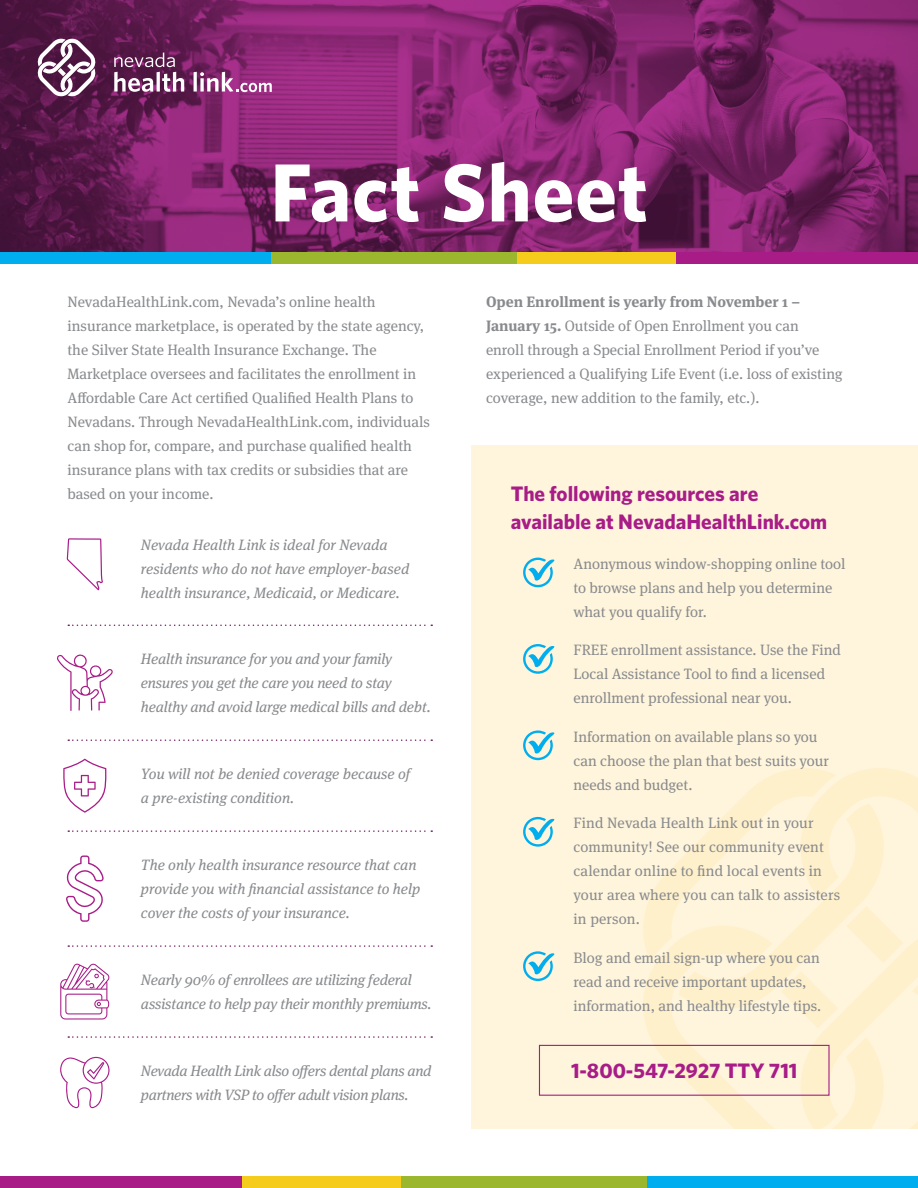
<style>
.page{position:relative;width:918px;height:1188px;background:#fff}
.page>*{position:absolute;margin:0;border:0;box-sizing:border-box;transform-origin:0 0}
.t1{font:700 82.5px "Whitney";letter-spacing:.01em;color:#fff}
.Big_Body{font:700 21px/28.5px "Whitney";color:#a81c88}
.Body{font:15px/24px "Meta Serif Pro";color:#888a8d}
.Body-2{font:italic 15px/24px "Meta Serif Pro";letter-spacing:-.01em;color:#888a8d}
.s1{font-weight:700}
</style>
<div class="page">
<svg style="left:0;top:0;width:918px;height:253px;background:#7c2368"></svg>
<div style="left:472px;top:445px;width:446px;height:685px;background:#fff5dc"></div>
<svg style="left:642px;top:768px;width:276px;height:362px"></svg>
<svg style="left:68px;top:625px;width:364px;height:1px"></svg>
<svg style="left:68px;top:739px;width:364px;height:2px"></svg>
<svg style="left:68px;top:830px;width:364px;height:2px"></svg>
<svg style="left:68px;top:945px;width:364px;height:2px"></svg>
<svg style="left:68px;top:1036px;width:364px;height:2px"></svg>
<div style="left:671px;top:253px;width:247px;height:11px;background:#a81c88"></div>
<div style="left:503px;top:253px;width:173px;height:11px;background:#f6cc1c"></div>
<div style="left:233px;top:253px;width:284px;height:11px;background:#9ab72d"></div>
<div style="left:0;top:253px;width:270px;height:11px;background:#00aeef"></div>
<svg style="left:523px;top:558px;width:32px;height:29px"></svg>
<svg style="left:523px;top:644px;width:32px;height:30px"></svg>
<svg style="left:523px;top:730px;width:32px;height:30px"></svg>
<svg style="left:523px;top:817px;width:32px;height:30px"></svg>
<svg style="left:523px;top:951px;width:32px;height:30px"></svg>
<div style="left:0;top:1177px;width:247px;height:11px;background:#a81c88"></div>
<div style="left:242px;top:1177px;width:173px;height:11px;background:#f6cc1c"></div>
<div style="left:401px;top:1177px;width:284px;height:11px;background:#9ab72d"></div>
<div style="left:648px;top:1177px;width:270px;height:11px;background:#00aeef"></div>
<svg style="left:67px;top:538px;width:36px;height:52px"></svg>
<svg style="left:57px;top:654px;width:56px;height:57px"></svg>
<svg style="left:60px;top:1056px;width:50px;height:52px"></svg>
<svg style="left:60px;top:963px;width:50px;height:57px"></svg>
<svg style="left:66px;top:856px;width:38px;height:66px"></svg>
<svg style="left:63px;top:759px;width:43px;height:54px"></svg>
<div style="left:539px;top:1045px;width:291px;height:51px;border:1px solid #a81c88"></div>
<svg style="left:194px;top:72px;width:78px;height:20px"></svg>
<svg style="left:114px;top:52px;width:70px;height:40px"></svg>
<svg style="left:38px;top:39px;width:58px;height:57px"></svg>
<p class="t1" style="left:270px;top:137px;width:379px">Fact Sheet</p>
<p class="Body" style="left:68px;top:289px;width:364px">NevadaHealthLink.com, Nevada’s online health insurance marketplace, is operated by the state agency, the Silver State Health Insurance Exchange. The Marketplace oversees and facilitates the enrollment in Affordable Care Act certified Qualified Health Plans to Nevadans. Through NevadaHealthLink.com, individuals can shop for, compare, and purchase qualified health insurance plans with tax credits or subsidies that are based on your income.</p>
<p class="Body" style="left:486px;top:289px;width:358px"><span class="s1">Open Enrollment is yearly from November 1 – January 15.</span> Outside of Open Enrollment you can<br>enroll through a Special Enrollment Period if you’ve experienced a Qualifying Life Event (i.e. loss of existing coverage, new addition to the family, etc.).</p>
<p class="Big_Body" style="left:511px;top:479px;width:318px">The following resources are available at NevadaHealthLink.com</p>
<p class="Body-2" style="left:141px;top:532px;width:270px">Nevada Health Link is ideal for Nevada residents who do not have employer-based health insurance, Medicaid, or Medicare.</p>
<p class="Body-2" style="left:141px;top:646px;width:291px">Health insurance for you and your family ensures you get the care you need to stay healthy and avoid large medical bills and debt.</p>
<p class="Body-2" style="left:141px;top:761px;width:271px">You will not be denied coverage because of a pre-existing condition.</p>
<p class="Body-2" style="left:141px;top:852px;width:281px">The only health insurance resource that can provide you with financial assistance to help cover the costs of your insurance.</p>
<p class="Body-2" style="left:141px;top:967px;width:292px">Nearly 90% of enrollees are utilizing federal assistance to help pay their monthly premiums.</p>
<p class="Body-2" style="left:141px;top:1058px;width:292px">Nevada Health Link also offers dental plans and partners with VSP to offer adult vision plans.</p>
<p class="Body" style="left:573px;top:551px;width:273px">Anonymous window-shopping online tool to browse plans and help you determine what you qualify for.</p>
<p class="Body" style="left:573px;top:638px;width:269px">FREE enrollment assistance. Use the Find<br>Local Assistance Tool to find a licensed enrollment professional near you.</p>
<p class="Body" style="left:573px;top:724px;width:257px">Information on available plans so you can choose the plan that best suits your needs and budget.</p>
<p class="Body" style="left:573px;top:810px;width:268px">Find Nevada Health Link out in your community! See our community event calendar online to find local events in your area where you can talk to assisters in person.</p>
<p class="Body" style="left:573px;top:945px;width:249px">Blog and email sign-up where you can read and receive important updates, information, and healthy lifestyle tips.</p>
<p class="Big_Body" style="left:571px;top:1056px;width:228px">1-800-547-2927 TTY 711</p>
</div>
